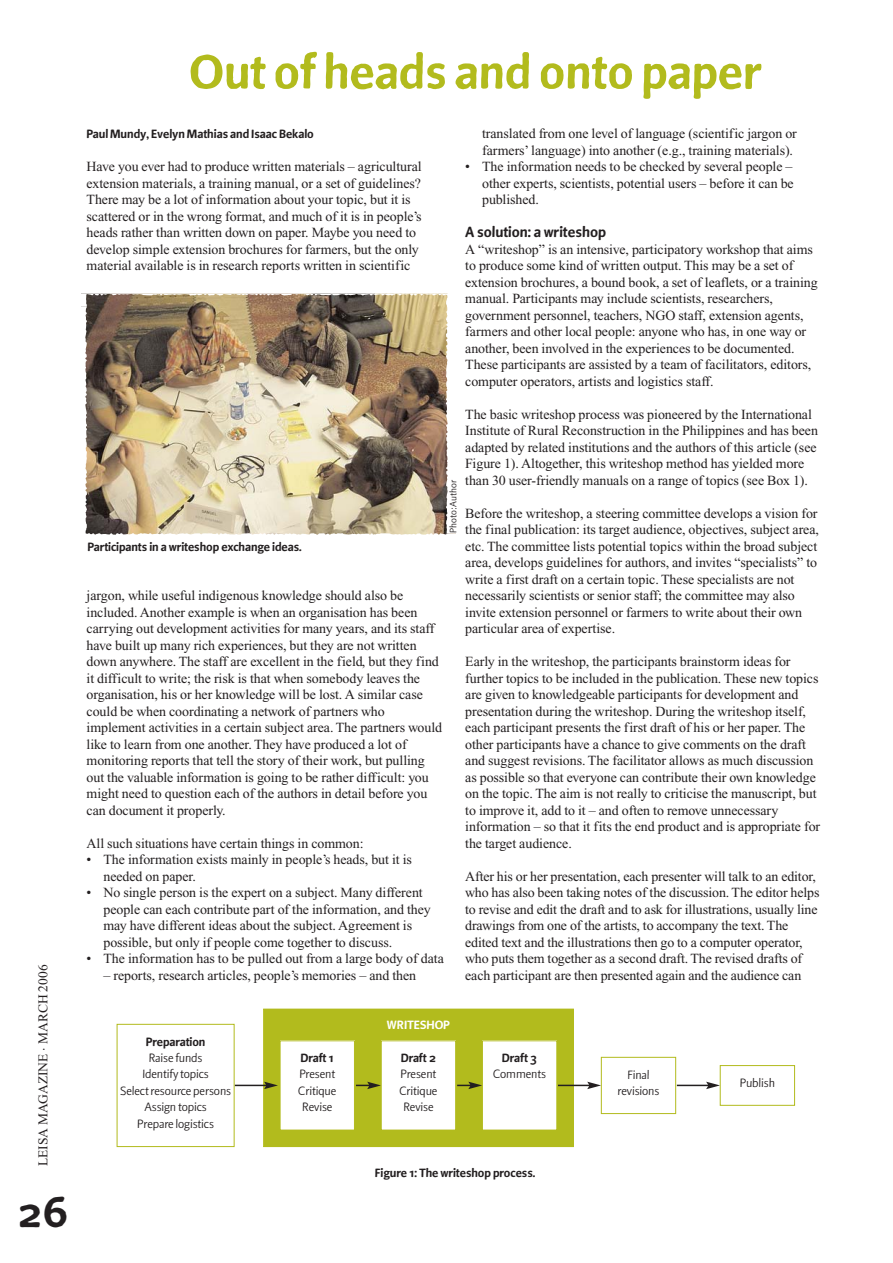
<style>
.page{position:relative;width:893px;height:1263px;background:#fff}
.page>*{position:absolute;margin:0;border:0;box-sizing:border-box;transform-origin:0 0}
.t1{font:54px "Beo Sans Bold R11";color:#b2bb1d}
.t2{font:48px "Beo Sans Bold R11";color:#231f20}
.t3{font:16.5px "Beo Sans Bold R11";color:#231f20}
.t4{font:13.95px/16.5px "Times";letter-spacing:-.005em;color:#231f20}
.t5{font:13.5px/16.5px "Beo Sans R11";letter-spacing:-.005em;color:#231f20;text-align:center}
.t6{font:13.5px "Beo Sans Bold R11";letter-spacing:-.005em;color:#231f20}
.t7{font:13.5px "Times";color:#231f20}
.t8{font:13.5px "Beo Sans Bold R11";letter-spacing:-.005em;color:#fff}
.t9{font:10.5px "Beo Sans R11";letter-spacing:-.005em;color:#231f20}
</style>
<div class="page">
<div style="left:263px;top:1009px;width:310px;height:138px;background:#b2bb1d"></div>
<svg style="left:85px;top:533px;width:371px;height:2px"></svg>
<img style="left:81px;top:293px;width:367px;height:240px">
<div style="left:117px;top:1024px;width:117px;height:123px;border:1px solid #b2bb1d"></div>
<div style="left:280px;top:1041px;width:74px;height:89px;background:#fff"></div>
<hr style="left:235px;top:1085px;width:32px;height:1px;background:#231f20">
<svg style="left:264px;top:1082px;width:14px;height:7px"></svg>
<svg style="left:356px;top:1082px;width:25px;height:7px"></svg>
<div style="left:381px;top:1041px;width:74px;height:89px;background:#fff"></div>
<div style="left:381px;top:1041px;width:75px;height:89px;border:1px solid #b2bb1d"></div>
<svg style="left:457px;top:1082px;width:25px;height:7px"></svg>
<div style="left:482px;top:1041px;width:74px;height:89px;background:#fff"></div>
<hr style="left:558px;top:1085px;width:32px;height:1px;background:#231f20">
<svg style="left:587px;top:1082px;width:14px;height:7px"></svg>
<div style="left:601px;top:1057px;width:75px;height:57px;border:1px solid #b2bb1d"></div>
<hr style="left:677px;top:1085px;width:31px;height:1px;background:#231f20">
<svg style="left:706px;top:1082px;width:14px;height:7px"></svg>
<div style="left:720px;top:1065px;width:74px;height:41px;border:1px solid #b2bb1d"></div>
<p class="t7" style="left:38px;top:1166px;width:203px;rotate:-90deg">LEISA MAGAZINE . MARCH 2006</p>
<h2 class="t2" style="left:16px;top:1195px;width:54px">26</h2>
<h1 class="t1" style="left:189px;top:52px;width:574px">Out of heads and onto paper</h1>
<p class="t6" style="left:87px;top:129px;width:229px">Paul Mundy, Evelyn Mathias and Isaac Bekalo</p>
<p class="t4" style="left:87px;top:159px;width:336px">Have you ever had to produce written materials – agricultural extension materials, a training manual, or a set of guidelines?<br>There may be a lot of information about your topic, but it is scattered or in the wrong format, and much of it is in people’s heads rather than written down on paper. Maybe you need to develop simple extension brochures for farmers, but the only material available is in research reports written in scientific</p>
<p class="t6" style="left:88px;top:541px;width:216px">Participants in a writeshop exchange ideas.</p>
<p class="t9" style="left:449px;top:533px;width:54px;rotate:-90deg">Photo: Author</p>
<p class="t4" style="left:87px;top:588px;width:357px">jargon, while useful indigenous knowledge should also be included. Another example is when an organisation has been carrying out development activities for many years, and its staff have built up many rich experiences, but they are not written down anywhere. The staff are excellent in the field, but they find it difficult to write; the risk is that when somebody leaves the organisation, his or her knowledge will be lost. A similar case could be when coordinating a network of partners who implement activities in a certain subject area. The partners would like to learn from one another. They have produced a lot of monitoring reports that tell the story of their work, but pulling out the valuable information is going to be rather difficult: you might need to question each of the authors in detail before you can document it properly.</p>
<p class="t4" style="left:87px;top:836px;width:278px">All such situations have certain things in common:</p>
<p class="t4" style="left:103px;top:852px;width:310px;text-indent:-17px">• The information exists mainly in people’s heads, but it is needed on paper.</p>
<p class="t4" style="left:103px;top:885px;width:329px;text-indent:-17px">• No single person is the expert on a subject. Many different people can each contribute part of the information, and they may have different ideas about the subject. Agreement is possible, but only if people come together to discuss.</p>
<p class="t4" style="left:87px;top:951px;width:359px">• The information has to be pulled out from a large body of data</p>
<p class="t4" style="left:103px;top:968px;width:314px">– reports, research articles, people’s memories – and then</p>
<p class="t4" style="left:482px;top:126px;width:316px">translated from one level of language (scientific jargon or farmers’ language) into another (e.g., training materials).</p>
<p class="t4" style="left:482px;top:159px;width:313px;text-align:justify;text-indent:-17px">• The information needs to be checked by several people – other experts, scientists, potential users – before it can be published.</p>
<p class="t3" style="left:465px;top:226px;width:142px">A solution: a writeshop</p>
<p class="t4" style="left:465px;top:242px;width:354px">A “writeshop” is an intensive, participatory workshop that aims to produce some kind of written output. This may be a set of extension brochures, a bound book, a set of leaflets, or a training manual. Participants may include scientists, researchers, government personnel, teachers, NGO staff, extension agents, farmers and other local people: anyone who has, in one way or another, been involved in the experiences to be documented.<br>These participants are assisted by a team of facilitators, editors, computer operators, artists and logistics staff.</p>
<p class="t4" style="left:465px;top:407px;width:354px">The basic writeshop process was pioneered by the International Institute of Rural Reconstruction in the Philippines and has been adapted by related institutions and the authors of this article (see Figure 1). Altogether, this writeshop method has yielded more than 30 user-friendly manuals on a range of topics (see Box 1).</p>
<p class="t4" style="left:465px;top:506px;width:355px">Before the writeshop, a steering committee develops a vision for the final publication: its target audience, objectives, subject area, etc. The committee lists potential topics within the broad subject area, develops guidelines for authors, and invites “specialists” to write a first draft on a certain topic. These specialists are not necessarily scientists or senior staff; the committee may also invite extension personnel or farmers to write about their own particular area of expertise.</p>
<p class="t4" style="left:465px;top:654px;width:356px">Early in the writeshop, the participants brainstorm ideas for further topics to be included in the publication. These new topics are given to knowledgeable participants for development and presentation during the writeshop. During the writeshop itself, each participant presents the first draft of his or her paper. The other participants have a chance to give comments on the draft and suggest revisions. The facilitator allows as much discussion as possible so that everyone can contribute their own knowledge on the topic. The aim is not really to criticise the manuscript, but to improve it, add to it – and often to remove unnecessary information – so that it fits the end product and is appropriate for the target audience.</p>
<p class="t4" style="left:465px;top:869px;width:356px">After his or her presentation, each presenter will talk to an editor, who has also been taking notes of the discussion. The editor helps to revise and edit the draft and to ask for illustrations, usually line drawings from one of the artists, to accompany the text. The edited text and the illustrations then go to a computer operator, who puts them together as a second draft. The revised drafts of each participant are then presented again and the audience can</p>
<p class="t6" style="left:146px;top:1036px;width:61px">Preparation</p>
<p class="t5" style="left:120px;top:1051px;width:113px">Raise funds<br>Identify topics<br>Select resource persons<br>Assign topics<br>Prepare logistics</p>
<p class="t6" style="left:300px;top:1053px;width:35px">Draft 1</p>
<p class="t5" style="left:298px;top:1067px;width:40px;text-align:justify">Present Critique Revise</p>
<p class="t8" style="left:387px;top:1020px;width:65px">WRITESHOP</p>
<p class="t6" style="left:401px;top:1053px;width:37px">Draft 2</p>
<p class="t5" style="left:399px;top:1067px;width:40px;text-align:justify">Present Critique Revise</p>
<p class="t6" style="left:502px;top:1053px;width:37px">Draft 3</p>
<p class="t5" style="left:493px;top:1067px;width:54px">Comments</p>
<p class="t5" style="left:617px;top:1067px;width:43px">Final revisions</p>
<p class="t5" style="left:739px;top:1075px;width:37px">Publish</p>
<p class="t6" style="left:375px;top:1168px;width:162px">Figure 1: The writeshop process.</p>
</div>
